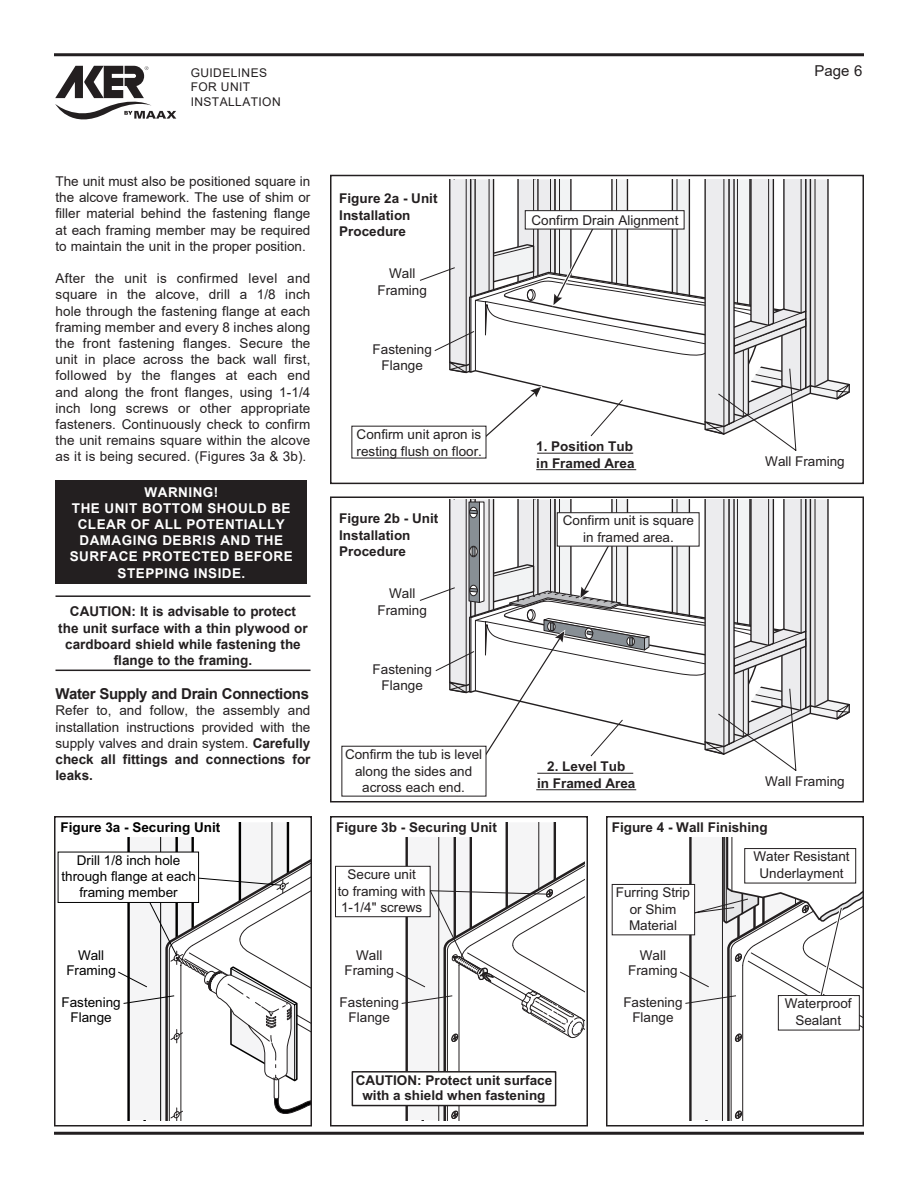
<style>
.page{position:relative;width:918px;height:1188px;background:#fff}
.page>*{position:absolute;margin:0;border:0;box-sizing:border-box;transform-origin:0 0}
.Title_10pt_Blk{font:700 15px "Arial";letter-spacing:-.025em;color:#231f20}
.t1{font:15px "Arial";color:#231f20}
.Txt_9pt{font:13.5px/16.2px "Arial";color:#231f20;text-align:center}
.Txt_9pt_B-K_Rules{font:700 13.5px/16.5px "Arial";color:#231f20;text-align:center}
.t2{font:700 13.5px/16.2px "Arial";letter-spacing:.035em;color:#fff;text-align:center}
.t3{font:13.5px/15px "Arial";color:#000;text-align:center}
.t4{font:700 13.5px "Arial";color:#000}
.t5{font:12px "Arial";letter-spacing:.035em;color:#231f20}
.s1{font-weight:700}
</style>
<div class="page">
<hr style="left:54px;top:53px;width:810px;height:3px;background:#231f20">
<svg style="left:55px;top:66px;width:121px;height:53px"></svg>
<hr style="left:54px;top:1132px;width:810px;height:3px;background:#231f20">
<hr style="left:56px;top:595px;width:254px;height:2px;background:#231f20">
<hr style="left:56px;top:670px;width:254px;height:1px;background:#231f20">
<div style="left:56px;top:480px;width:251px;height:104px;background:#231f20"></div>
<div style="left:58px;top:852px;width:141px;height:51px;background:#fff;border:1px solid #000"></div>
<svg style="left:117px;top:822px;width:192px;height:298px"></svg>
<div style="left:54px;top:816px;width:258px;height:310px;border:2px solid #231f20"></div>
<div style="left:335px;top:866px;width:96px;height:51px;background:#fff;border:1px solid #231f20"></div>
<svg style="left:395px;top:822px;width:189px;height:298px"></svg>
<div style="left:352px;top:1071px;width:204px;height:35px;background:#fff;border:2px solid #231f20"></div>
<div style="left:330px;top:816px;width:258px;height:310px;border:2px solid #231f20"></div>
<div style="left:612px;top:884px;width:83px;height:51px;background:#fff;border:1px solid #231f20"></div>
<svg style="left:679px;top:837px;width:182px;height:283px"></svg>
<div style="left:744px;top:848px;width:112px;height:35px;background:#fff;border:1px solid #231f20"></div>
<div style="left:606px;top:816px;width:258px;height:310px;border:2px solid #231f20"></div>
<hr style="left:537px;top:773px;width:96px;height:1px;background:#231f20">
<hr style="left:536px;top:789px;width:100px;height:1px;background:#231f20">
<svg style="left:447px;top:500px;width:403px;height:261px"></svg>
<div style="left:557px;top:512px;width:142px;height:34px;background:#fff;border:1px solid #231f20"></div>
<div style="left:330px;top:496px;width:534px;height:306px;border:2px solid #231f20"></div>
<hr style="left:537px;top:453px;width:96px;height:1px;background:#231f20">
<hr style="left:536px;top:469px;width:100px;height:1px;background:#231f20">
<svg style="left:447px;top:179px;width:403px;height:262px"></svg>
<div style="left:525px;top:210px;width:159px;height:19px;background:#fff;border:1px solid #231f20"></div>
<div style="left:330px;top:175px;width:534px;height:309px;border:2px solid #231f20"></div>
<p class="t5" style="left:191px;top:64px;width:78px">GUIDELINES</p>
<p class="t5" style="left:191px;top:79px;width:61px">FOR UNIT</p>
<p class="t5" style="left:191px;top:93px;width:91px">INSTALLATION</p>
<p class="t1" style="left:815px;top:60px;width:49px">Page 6</p>
<p class="Txt_9pt" style="left:56px;top:173px;width:256px;text-align:justify">The unit must also be positioned square in the alcove framework. The use of shim or filler material behind the fastening flange at each framing member may be required to maintain the unit in the proper position.</p>
<p class="Txt_9pt" style="left:56px;top:270px;width:257px;text-align:justify">After the unit is confirmed level and square in the alcove, drill a 1/8 inch hole through the fastening flange at each framing member and every 8 inches along the front fastening flanges. Secure the unit in place across the back wall first, followed by the flanges at each end and along the front flanges, using 1-1/4 inch long screws or other appropriate fasteners. Continuously check to confirm the unit remains square within the alcove as it is being secured. (Figures 3a &amp; 3b).</p>
<p class="t2" style="left:70px;top:484px;width:224px">WARNING!<br>THE UNIT BOTTOM SHOULD BE<br>CLEAR OF ALL POTENTIALLY<br>DAMAGING DEBRIS AND THE<br>SURFACE PROTECTED BEFORE<br>STEPPING INSIDE.</p>
<p class="Txt_9pt_B-K_Rules" style="left:58px;top:604px;width:251px">CAUTION: It is advisable to protect the unit surface with a thin plywood or cardboard shield while fastening the flange to the framing.</p>
<p class="Title_10pt_Blk" style="left:56px;top:683px;width:255px">Water Supply and Drain Connections</p>
<p class="Txt_9pt" style="left:56px;top:703px;width:257px;text-align:justify">Refer to, and follow, the assembly and installation instructions provided with the supply valves and drain system. <span class="s1">Carefully check all fittings and connections for leaks.</span></p>
<p class="t4" style="left:60px;top:818px;width:161px">Figure 3a - Securing Unit</p>
<p class="t3" style="left:61px;top:852px;width:136px;line-height:16.2px">Drill 1/8 inch hole through flange at each framing member</p>
<p class="t3" style="left:66px;top:948px;width:51px">Wall<br>Framing</p>
<p class="t3" style="left:62px;top:995px;width:61px">Fastening<br>Flange</p>
<p class="Txt_9pt_B-K_Rules" style="left:339px;top:191px;width:100px;text-align:left">Figure 2a - Unit<br>Installation<br>Procedure</p>
<p class="Txt_9pt" style="left:377px;top:266px;width:51px">Wall<br>Framing</p>
<p class="Txt_9pt" style="left:373px;top:342px;width:61px">Fastening<br>Flange</p>
<p class="Txt_9pt" style="left:357px;top:427px;width:127px;text-align:left">Confirm unit apron is resting flush on floor.</p>
<p class="Txt_9pt_B-K_Rules" style="left:339px;top:512px;width:101px;text-align:left">Figure 2b - Unit<br>Installation<br>Procedure</p>
<p class="Txt_9pt" style="left:377px;top:586px;width:51px">Wall<br>Framing</p>
<p class="Txt_9pt" style="left:373px;top:662px;width:61px">Fastening<br>Flange</p>
<p class="Txt_9pt" style="left:345px;top:747px;width:139px">Confirm the tub is level along the sides and across each end.</p>
<p class="Txt_9pt_B-K_Rules" style="left:336px;top:820px;width:162px">Figure 3b - Securing Unit</p>
<p class="Txt_9pt" style="left:338px;top:867px;width:89px">Secure unit<br>to framing with<br>1-1/4" screws</p>
<p class="Txt_9pt" style="left:345px;top:949px;width:51px;line-height:15px">Wall<br>Framing</p>
<p class="Txt_9pt" style="left:340px;top:996px;width:61px;line-height:15px">Fastening<br>Flange</p>
<p class="Txt_9pt" style="left:532px;top:213px;width:149px">Confirm Drain Alignment</p>
<p class="Txt_9pt_B-K_Rules" style="left:536px;top:439px;width:100px;text-align:left">1. Position Tub in Framed Area</p>
<p class="Txt_9pt" style="left:563px;top:513px;width:133px">Confirm unit is square in framed area.</p>
<p class="Txt_9pt" style="left:765px;top:455px;width:81px">Wall Framing</p>
<p class="Txt_9pt_B-K_Rules" style="left:537px;top:759px;width:100px">2. Level Tub<br>in Framed Area</p>
<p class="Txt_9pt" style="left:765px;top:775px;width:81px">Wall Framing</p>
<p class="Txt_9pt_B-K_Rules" style="left:612px;top:820px;width:158px">Figure 4 - Wall Finishing</p>
<p class="Txt_9pt" style="left:616px;top:885px;width:76px">Furring Strip or Shim<br>Material</p>
<p class="Txt_9pt" style="left:628px;top:949px;width:51px;line-height:15px">Wall<br>Framing</p>
<p class="Txt_9pt" style="left:623px;top:996px;width:61px;line-height:15px">Fastening<br>Flange</p>
<p class="Txt_9pt" style="left:754px;top:850px;width:98px">Water Resistant<br>Underlayment</p>
<p class="Txt_9pt" style="left:785px;top:997px;width:68px">Waterproof<br>Sealant</p>
<p class="Txt_9pt_B-K_Rules" style="left:356px;top:1074px;width:198px;line-height:15px">CAUTION: Protect unit surface with a shield when fastening</p>
</div>
